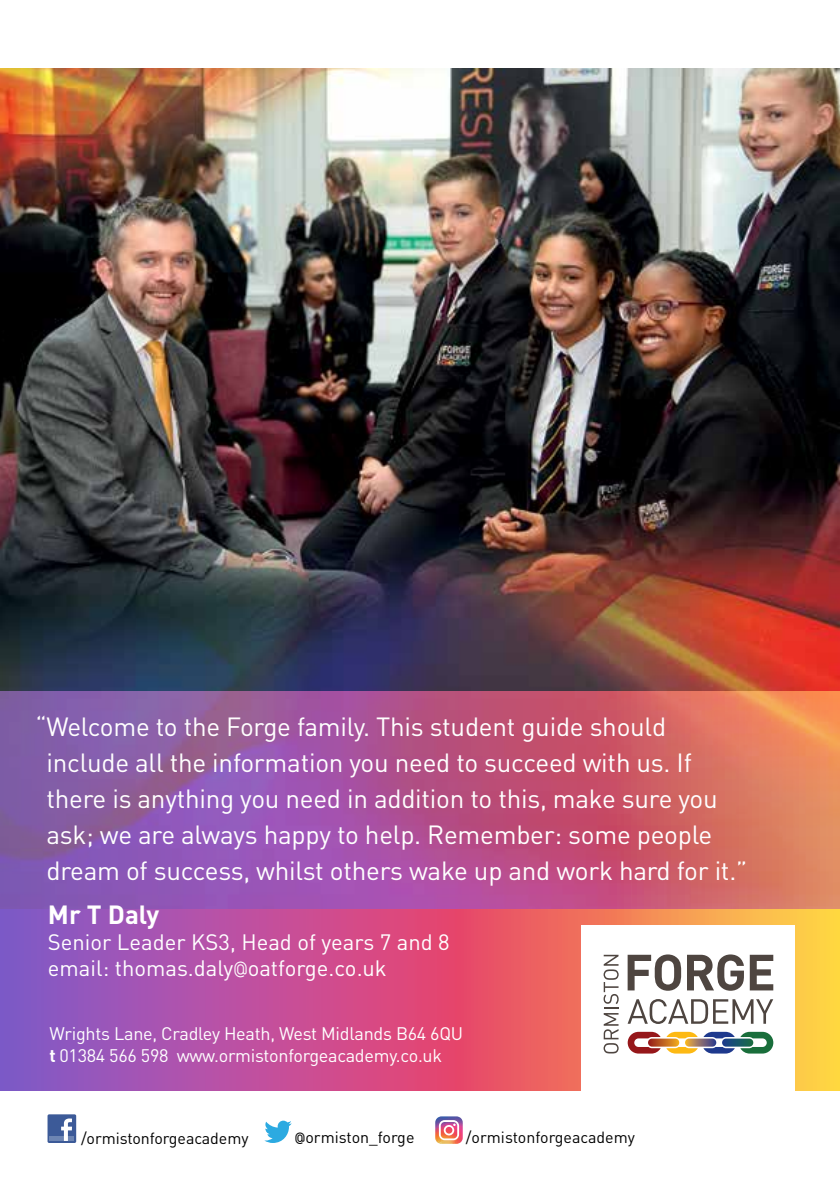
<style>
.page{position:relative;width:840px;height:1191px;background:#fff}
.page>*{position:absolute;margin:0;border:0;box-sizing:border-box;transform-origin:0 0}
.t1{font:26px/36px "DIN";letter-spacing:-.01em;color:#fff}
.t2{font:700 26px "DIN";color:#fff}
.t3{font:22px/26px "DIN";color:#fff}
.t4{font:18px/22px "DIN";letter-spacing:-.015em;color:#fff}
.t5{font:16px "DIN";letter-spacing:-.005em;color:#000}
.s1{font-family:"Gaden Sans";font-weight:500}
.s2{font-weight:700}
.s3{font-family:"Gaden Sans";font-weight:600}
</style>
<div class="page">
<img style="left:0;top:68px;width:839px;height:624px">
<svg style="left:0;top:692px;width:839px;height:399px;background:#b95d8c"></svg>
<div style="left:581px;top:925px;width:213px;height:166px;background:#fff"></div>
<svg style="left:703px;top:1031px;width:69px;height:22px"></svg>
<svg style="left:627px;top:1031px;width:33px;height:22px"></svg>
<svg style="left:666px;top:1031px;width:31px;height:7px"></svg>
<svg style="left:666px;top:1047px;width:31px;height:6px"></svg>
<svg style="left:647px;top:1038px;width:32px;height:8px"></svg>
<svg style="left:721px;top:1038px;width:31px;height:8px"></svg>
<svg style="left:684px;top:1038px;width:31px;height:8px"></svg>
<svg style="left:627px;top:954px;width:53px;height:36px"></svg>
<svg style="left:687px;top:954px;width:56px;height:36px"></svg>
<svg style="left:749px;top:954px;width:23px;height:36px"></svg>
<svg style="left:603px;top:954px;width:15px;height:99px"></svg>
<svg style="left:627px;top:999px;width:145px;height:25px"></svg>
<div style="left:47px;top:1114px;width:29px;height:29px;background:#3c5a98;border-radius:2px"></div>
<div style="left:50px;top:1136px;width:24px;height:5px;background:#6d85b3"></div>
<svg style="left:61px;top:1118px;width:11px;height:23px"></svg>
<svg style="left:264px;top:1120px;width:27px;height:23px"></svg>
<svg style="left:435px;top:1116px;width:27px;height:27px"></svg>
<p class="t1" style="left:46px;top:708px;width:702px;text-indent:-11px">“Welcome to the Forge family. This student guide should include all the information you need to succeed with us. If there is anything you need in addition to this, make sure you ask; we are always happy to help. Remember: some people dream of success, whilst others wake up and work hard for it.”</p>
<p class="t2" style="left:48px;top:898px;width:113px">Mr T Daly</p>
<p class="t3" style="left:48px;top:929px;width:403px">Senior Leader KS3, Head of years 7 and 8 email: thomas.daly<span class="s1">@</span>oatforge.co.uk</p>
<p class="t4" style="left:49px;top:1022px;width:415px">Wrights Lane, Cradley Heath, West Midlands B64 6QU <span class="s2">t</span> 01384 566 598 www.ormistonforgeacademy.co.uk</p>
<p class="t5" style="left:81px;top:1127px;width:169px">/ormistonforgeacademy</p>
<p class="t5" style="left:295px;top:1127px;width:121px"><span class="s3">@</span>ormiston_forge</p>
<p class="t5" style="left:465px;top:1127px;width:170px">/ormistonforgeacademy</p>
</div>
